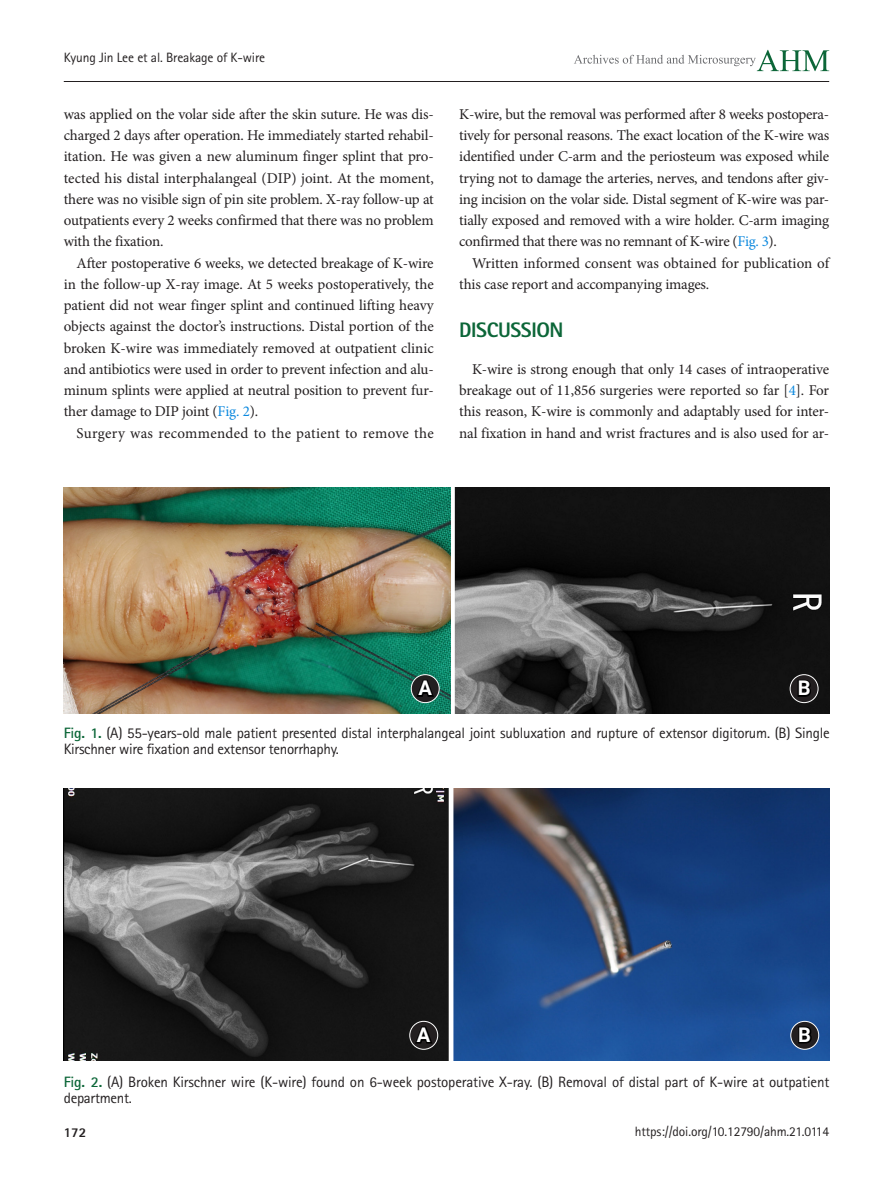
<style>
.page{position:relative;width:893px;height:1191px;background:#fff}
.page>*{position:absolute;margin:0;border:0;box-sizing:border-box;transform-origin:0 0}
.body-title-eng{font:800 21px "Rotis Sans Serif Std";letter-spacing:-.02em;color:#0c6638}
.t1{font:700 20.25px "Roboto";color:#fff}
.body_eng{font:15px/21.3px "Minion Pro";letter-spacing:-.01em;color:#231f20;text-align:justify}
.fig-caption{font:15px/16.5px "Rotis Sans Serif Std";letter-spacing:-.015em;color:#231f20}
.body_eng-2{font:15px "Minion Pro";letter-spacing:.02em;color:#231f20}
.t2{font:13.5px "Rotis Sans Serif Std";letter-spacing:-.01em;color:#231f20}
.t3{font:800 13.5px "Rotis Sans Serif Std";color:#231f20}
.s1{color:#0b88de}
.s2{font-weight:700;color:#0c6638}
</style>
<div class="page">
<svg style="left:574px;top:50px;width:255px;height:21px"></svg>
<hr style="left:64px;top:81px;width:765px;height:1px;background:#231f20">
<img style="left:64px;top:487px;width:765px;height:227px">
<img style="left:64px;top:789px;width:765px;height:271px">
<svg style="left:411px;top:674px;width:28px;height:28px"></svg>
<div style="left:411px;top:674px;width:29px;height:29px;border:1px solid #fff;border-radius:50%"></div>
<svg style="left:414px;top:678px;width:22px;height:21px"></svg>
<svg style="left:410px;top:1021px;width:28px;height:28px"></svg>
<div style="left:409px;top:1020px;width:29px;height:29px;border:1px solid #fff;border-radius:50%"></div>
<svg style="left:413px;top:1025px;width:21px;height:20px"></svg>
<svg style="left:790px;top:674px;width:28px;height:28px"></svg>
<div style="left:790px;top:674px;width:29px;height:29px;border:1px solid #fff;border-radius:50%"></div>
<svg style="left:796px;top:677px;width:17px;height:21px"></svg>
<svg style="left:791px;top:1021px;width:28px;height:28px"></svg>
<div style="left:790px;top:1020px;width:29px;height:29px;border:1px solid #fff;border-radius:50%"></div>
<svg style="left:797px;top:1024px;width:17px;height:21px"></svg>
<p class="t2" style="left:64px;top:49px;width:203px">Kyung Jin Lee et al. Breakage of K-wire</p>
<p class="body_eng" style="left:64px;top:103px;width:372px">was applied on the volar side after the skin suture. He was dis&shy;charged 2 days after operation. He immediately started rehabil&shy;itation. He was given a new aluminum finger splint that pro&shy;tected his distal interphalangeal (DIP) joint. At the moment, there was no visible sign of pin site problem. X-ray follow-up at outpatients every 2 weeks confirmed that there was no problem with the fixation.</p>
<p class="body_eng" style="left:64px;top:252px;width:372px;text-indent:13px">After postoperative 6 weeks, we detected breakage of K-wire in the follow-up X-ray image. At 5 weeks postoperatively, the patient did not wear finger splint and continued lifting heavy objects against the doctor’s instructions. Distal portion of the broken K-wire was immediately removed at outpatient clinic and antibiotics were used in order to prevent infection and alu&shy;minum splints were applied at neutral position to prevent fur&shy;ther damage to DIP joint (<span class="s1">Fig. 2</span>).</p>
<p class="body_eng-2" style="left:77px;top:423px;width:359px">Surgery was recommended to the patient to remove the</p>
<p class="body_eng" style="left:459px;top:103px;width:371px">K-wire, but the removal was performed after 8 weeks postopera&shy;tively for personal reasons. The exact location of the K-wire was identified under C-arm and the periosteum was exposed while trying not to damage the arteries, nerves, and tendons after giv&shy;ing incision on the volar side. Distal segment of K-wire was par&shy;tially exposed and removed with a wire holder. C-arm imaging confirmed that there was no remnant of K-wire (<span class="s1">Fig. 3</span>).</p>
<p class="body_eng" style="left:459px;top:252px;width:371px;text-indent:13px">Written informed consent was obtained for publication of this case report and accompanying images.</p>
<p class="body-title-eng" style="left:459px;top:316px;width:106px">DISCUSSION</p>
<p class="body_eng" style="left:459px;top:358px;width:371px;text-indent:13px">K-wire is strong enough that only 14 cases of intraoperative breakage out of 11,856 surgeries were reported so far [<span class="s1">4</span>]. For this reason, K-wire is commonly and adaptably used for inter&shy;nal fixation in hand and wrist fractures and is also used for ar-</p>
<p class="t1" style="left:418px;top:674px;width:15px">A</p>
<p class="t1" style="left:798px;top:674px;width:14px">B</p>
<p class="fig-caption" style="left:64px;top:724px;width:767px"><span class="s2">Fig. 1.</span> (A) 55-years-old male patient presented distal interphalangeal joint subluxation and rupture of extensor digitorum. (B) Single<br>Kirschner wire fixation and extensor tenorrhaphy.</p>
<p class="t1" style="left:417px;top:1020px;width:15px">A</p>
<p class="t1" style="left:798px;top:1020px;width:14px">B</p>
<p class="fig-caption" style="left:64px;top:1073px;width:767px"><span class="s2">Fig. 2.</span> (A) Broken Kirschner wire (K-wire) found on 6-week postoperative X-ray. (B) Removal of distal part of K-wire at outpatient department.</p>
<p class="t3" style="left:64px;top:1123px;width:24px">172</p>
<p class="t2" style="left:635px;top:1123px;width:196px">https://doi.org/10.12790/ahm.21.0114</p>
</div>
